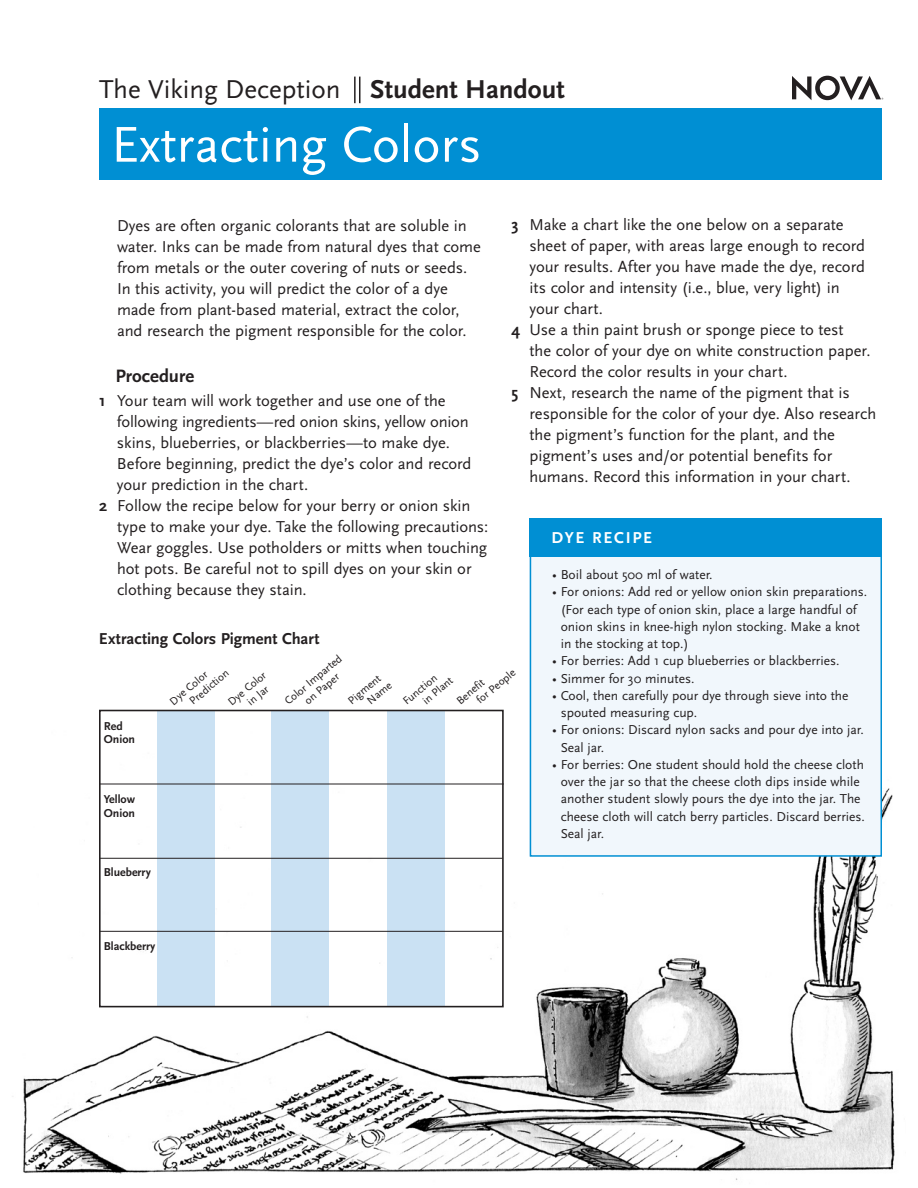
<style>
.page{position:relative;width:918px;height:1188px;background:#fff}
.page>*{position:absolute;margin:0;border:0;box-sizing:border-box;transform-origin:0 0}
.t1{font:52.5px "Scala Sans";color:#fff}
.t2{font:27px "Scala Sans";color:#231f20}
.t3{font:700 18.75px "Scala Sans";color:#231f20}
.t4{font:16.5px/21px "Scala Sans";letter-spacing:-.005em;color:#231f20}
.t5{font:700 16.5px "Scala Sans";letter-spacing:-.005em;color:#231f20}
.t6{font:700 16.5px "Scala Sans";letter-spacing:.1em;color:#fff}
.t7{font:13.5px/17.2px "Scala Sans";color:#231f20}
.t8{font:700 12px/13.5px "Scala Sans";color:#231f20}
.t9{font:11.25px/12.3px "Scala Sans";color:#231f20}
.s1{font-weight:700}
</style>
<div class="page">
<img style="left:12px;top:730px;width:883px;height:450px">
<div style="left:99px;top:108px;width:783px;height:71px;background:#008fd3"></div>
<hr style="left:354px;top:77px;width:2px;height:26px;background:#231f20">
<svg style="left:359px;top:77px;width:1px;height:26px"></svg>
<svg style="left:792px;top:76px;width:91px;height:24px"></svg>
<div style="left:530px;top:547px;width:352px;height:309px;background:#f1f7fc"></div>
<div style="left:530px;top:519px;width:352px;height:38px;background:#008fd3"></div>
<div style="left:530px;top:552px;width:352px;height:305px;border:2px solid #008fd3"></div>
<div style="left:387px;top:710px;width:58px;height:296px;background:#cae1f3"></div>
<div style="left:157px;top:710px;width:58px;height:296px;background:#cae1f3"></div>
<div style="left:271px;top:711px;width:58px;height:296px;background:#cae1f3"></div>
<hr style="left:100px;top:784px;width:404px;height:1px;background:#231f20">
<hr style="left:100px;top:858px;width:402px;height:1px;background:#231f20">
<hr style="left:100px;top:931px;width:402px;height:1px;background:#231f20">
<div style="left:99px;top:710px;width:405px;height:297px;border:2px solid #231f20"></div>
<h2 class="t2" style="left:99px;top:75px;width:467px">The Viking Deception <span class="s1">Student Handout</span></h2>
<h1 class="t1" style="left:111px;top:116px;width:372px">Extracting Colors</h1>
<p class="t4" style="left:512px;top:214px;width:334px"><span class="s1">3</span> Make a chart like the one below on a separate</p>
<p class="t4" style="left:530px;top:235px;width:337px">sheet of paper, with areas large enough to record</p>
<p class="t4" style="left:530px;top:256px;width:337px">your results. After you have made the dye, record</p>
<p class="t4" style="left:530px;top:277px;width:312px">its color and intensity (i.e., blue, very light) in</p>
<p class="t4" style="left:530px;top:298px;width:75px">your chart.</p>
<p class="t4" style="left:512px;top:319px;width:334px"><span class="s1">4</span> Use a thin paint brush or sponge piece to test</p>
<p class="t4" style="left:530px;top:340px;width:342px">the color of your dye on white construction paper.</p>
<p class="t4" style="left:530px;top:361px;width:260px">Record the color results in your chart.</p>
<p class="t4" style="left:512px;top:382px;width:340px"><span class="s1">5</span> Next, research the name of the pigment that is</p>
<p class="t4" style="left:530px;top:403px;width:348px">responsible for the color of your dye. Also research</p>
<p class="t4" style="left:530px;top:424px;width:307px">the pigment’s function for the plant, and the</p>
<p class="t4" style="left:530px;top:445px;width:304px">pigment’s uses and/or potential benefits for</p>
<p class="t4" style="left:530px;top:466px;width:322px">humans. Record this information in your chart.</p>
<p class="t4" style="left:117px;top:215px;width:365px">Dyes are often organic colorants that are soluble in water. Inks can be made from natural dyes that come from metals or the outer covering of nuts or seeds.<br>In this activity, you will predict the color of a dye made from plant-based material, extract the color, and research the pigment responsible for the color.</p>
<p class="t3" style="left:116px;top:366px;width:80px">Procedure</p>
<p class="t4" style="left:99px;top:391px;width:348px"><span class="s1">1</span> Your team will work together and use one of the</p>
<p class="t4" style="left:117px;top:412px;width:353px">following ingredients—red onion skins, yellow onion</p>
<p class="t4" style="left:117px;top:433px;width:335px">skins, blueberries, or blackberries—to make dye.</p>
<p class="t4" style="left:117px;top:454px;width:356px">Before beginning, predict the dye’s color and record</p>
<p class="t4" style="left:117px;top:475px;width:193px">your prediction in the chart.</p>
<p class="t4" style="left:99px;top:496px;width:373px"><span class="s1">2</span> Follow the recipe below for your berry or onion skin</p>
<p class="t4" style="left:117px;top:517px;width:373px">type to make your dye. Take the following precautions:</p>
<p class="t4" style="left:117px;top:538px;width:372px">Wear goggles. Use potholders or mitts when touching</p>
<p class="t4" style="left:117px;top:559px;width:356px">hot pots. Be careful not to spill dyes on your skin or</p>
<p class="t4" style="left:117px;top:580px;width:191px">clothing because they stain.</p>
<p class="t6" style="left:551px;top:529px;width:102px">DYE RECIPE</p>
<p class="t7" style="left:552px;top:566px;width:162px">• Boil about 500 ml of water.</p>
<p class="t7" style="left:561px;top:584px;width:308px;text-indent:-8px">• For onions: Add red or yellow onion skin preparations. (For each type of onion skin, place a large handful of onion skins in knee-high nylon stocking. Make a knot in the stocking at top.)</p>
<p class="t7" style="left:552px;top:653px;width:289px">• For berries: Add 1 cup blueberries or blackberries.</p>
<p class="t7" style="left:552px;top:670px;width:144px">• Simmer for 30 minutes.</p>
<p class="t7" style="left:561px;top:687px;width:289px;text-indent:-8px">• Cool, then carefully pour dye through sieve into the spouted measuring cup.</p>
<p class="t7" style="left:561px;top:722px;width:305px;text-indent:-8px">• For onions: Discard nylon sacks and pour dye into jar.<br>Seal jar.</p>
<p class="t7" style="left:561px;top:756px;width:306px;text-indent:-8px">• For berries: One student should hold the cheese cloth over the jar so that the cheese cloth dips inside while another student slowly pours the dye into the jar. The cheese cloth will catch berry particles. Discard berries.<br>Seal jar.</p>
<p class="t5" style="left:99px;top:629px;width:222px">Extracting Colors Pigment Chart</p>
<p class="t9" style="left:282px;top:698px;width:73px;text-align:center;rotate:-40deg">Color Imparted on Paper</p>
<p class="t9" style="left:357px;top:688px;width:30px;text-indent:-14px;rotate:-40deg">Pigment<br>Name</p>
<p class="t9" style="left:412px;top:688px;width:37px;text-indent:-15px;rotate:-40deg">Function in Plant</p>
<p class="t9" style="left:466px;top:687px;width:49px;text-indent:-15px;rotate:-40deg">Benefit<br>for People</p>
<p class="t9" style="left:179px;top:688px;width:49px;text-indent:-15px;rotate:-40deg">Dye Color<br>Prediction</p>
<p class="t9" style="left:237px;top:689px;width:33px;text-indent:-14px;rotate:-40deg">Dye Color in Jar</p>
<p class="t8" style="left:104px;top:719px;width:33px">Red<br>Onion</p>
<p class="t8" style="left:104px;top:793px;width:33px">Yellow<br>Onion</p>
<p class="t8" style="left:104px;top:866px;width:49px">Blueberry</p>
<p class="t8" style="left:104px;top:939px;width:53px">Blackberry</p>
</div>
